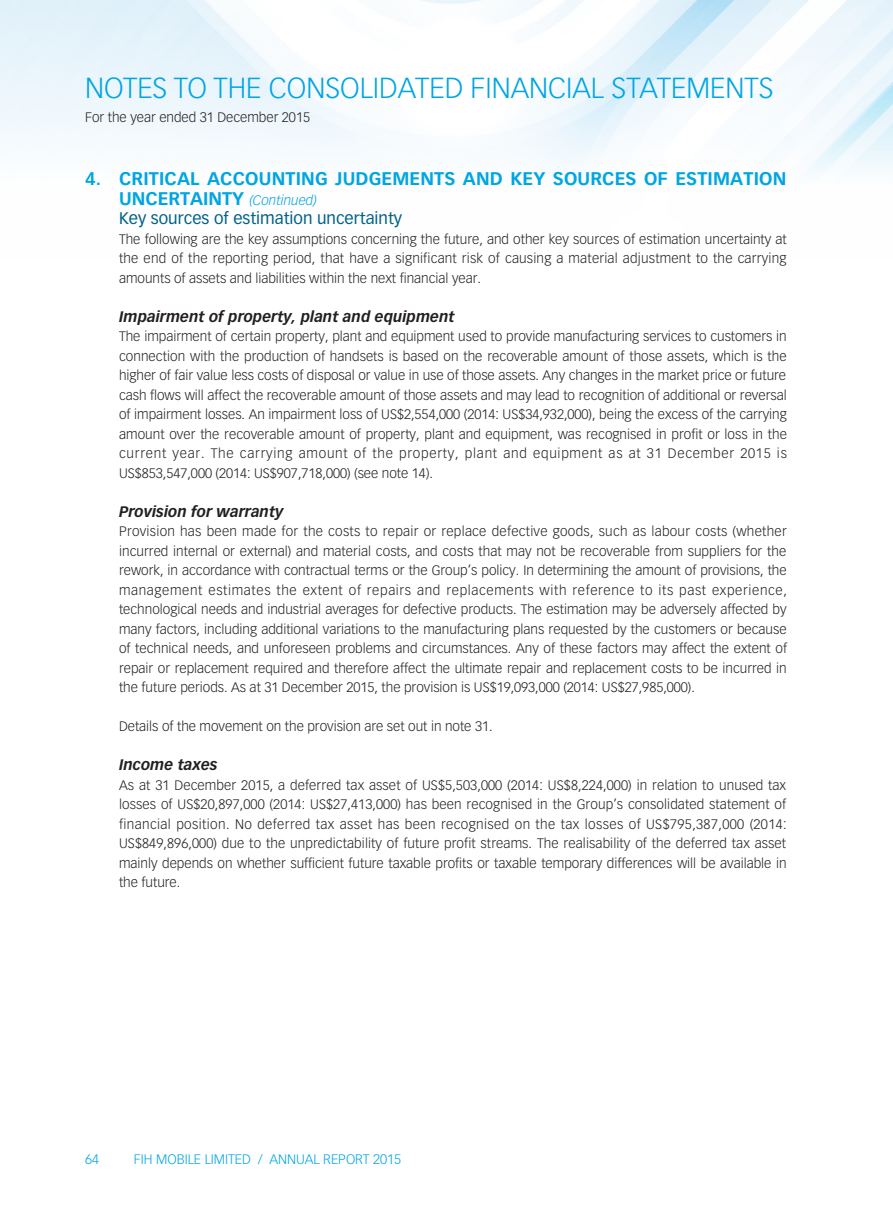
<style>
.page{position:relative;width:893px;height:1212px;background:#fff}
.page>*{position:absolute;margin:0;border:0;box-sizing:border-box;transform-origin:0 0}
.t1{font:300 28.5px "Vectora LT Std";color:#00a5e3}
._01_H1{font:700 18px/19.5px "Vectora LT Std";letter-spacing:.01em;color:#00a5e3}
._02_H2{font:16.5px "Vectora LT Std";color:#006189}
._03_H3{font:italic 700 15px "Vectora LT Std";color:#231f20}
._00_txt{font:300 13.5px/19.5px "Vectora LT Std";color:#231f20;text-align:justify}
.t2{font:300 13.5px "Vectora LT Std";color:#00a5e3}
.s1{font-weight:300;font-style:italic;font-size:13.5px}
</style>
<div class="page">
<img style="left:0;top:0;width:893px;height:175px">
<h1 class="t1" style="left:85px;top:71px;width:690px">NOTES TO THE CONSOLIDATED FINANCIAL STATEMENTS</h1>
<p class="_00_txt" style="left:85px;top:107px;width:226px">For the year ended 31 December 2015</p>
<p class="_01_H1" style="left:119px;top:169px;width:669px;text-indent:-34px">4. CRITICAL ACCOUNTING JUDGEMENTS AND KEY SOURCES OF ESTIMATION<br>UNCERTAINTY <span class="s1">(Continued)</span></p>
<p class="_02_H2" style="left:119px;top:208px;width:285px">Key sources of estimation uncertainty</p>
<p class="_00_txt" style="left:119px;top:229px;width:669px">The following are the key assumptions concerning the future, and other key sources of estimation uncertainty at the end of the reporting period, that have a significant risk of causing a material adjustment to the carrying amounts of assets and liabilities within the next financial year.</p>
<p class="_03_H3" style="left:119px;top:307px;width:337px">Impairment of property, plant and equipment</p>
<p class="_00_txt" style="left:119px;top:327px;width:669px">The impairment of certain property, plant and equipment used to provide manufacturing services to customers in connection with the production of handsets is based on the recoverable amount of those assets, which is the higher of fair value less costs of disposal or value in use of those assets. Any changes in the market price or future cash flows will affect the recoverable amount of those assets and may lead to recognition of additional or reversal of impairment losses. An impairment loss of US$2,554,000 (2014: US$34,932,000), being the excess of the carrying amount over the recoverable amount of property, plant and equipment, was recognised in profit or loss in the current year. The carrying amount of the property, plant and equipment as at 31 December 2015 is US$853,547,000 (2014: US$907,718,000) (see note 14).</p>
<p class="_03_H3" style="left:119px;top:502px;width:166px">Provision for warranty</p>
<p class="_00_txt" style="left:119px;top:522px;width:669px">Provision has been made for the costs to repair or replace defective goods, such as labour costs (whether incurred internal or external) and material costs, and costs that may not be recoverable from suppliers for the rework, in accordance with contractual terms or the Group’s policy. In determining the amount of provisions, the management estimates the extent of repairs and replacements with reference to its past experience, technological needs and industrial averages for defective products. The estimation may be adversely affected by many factors, including additional variations to the manufacturing plans requested by the customers or because of technical needs, and unforeseen problems and circumstances. Any of these factors may affect the extent of repair or replacement required and therefore affect the ultimate repair and replacement costs to be incurred in the future periods. As at 31 December 2015, the provision is US$19,093,000 (2014: US$27,985,000).</p>
<p class="_00_txt" style="left:119px;top:717px;width:375px">Details of the movement on the provision are set out in note 31.</p>
<p class="_03_H3" style="left:119px;top:756px;width:100px">Income taxes</p>
<p class="_00_txt" style="left:119px;top:775px;width:669px">As at 31 December 2015, a deferred tax asset of US$5,503,000 (2014: US$8,224,000) in relation to unused tax losses of US$20,897,000 (2014: US$27,413,000) has been recognised in the Group’s consolidated statement of financial position. No deferred tax asset has been recognised on the tax losses of US$795,387,000 (2014:<br>US$849,896,000) due to the unpredictability of future profit streams. The realisability of the deferred tax asset mainly depends on whether sufficient future taxable profits or taxable temporary differences will be available in the future.</p>
<p class="t2" style="left:85px;top:1151px;width:16px">64</p>
<p class="t2" style="left:134px;top:1151px;width:269px">FIH MOBILE LIMITED / ANNUAL REPORT 2015</p>
</div>
